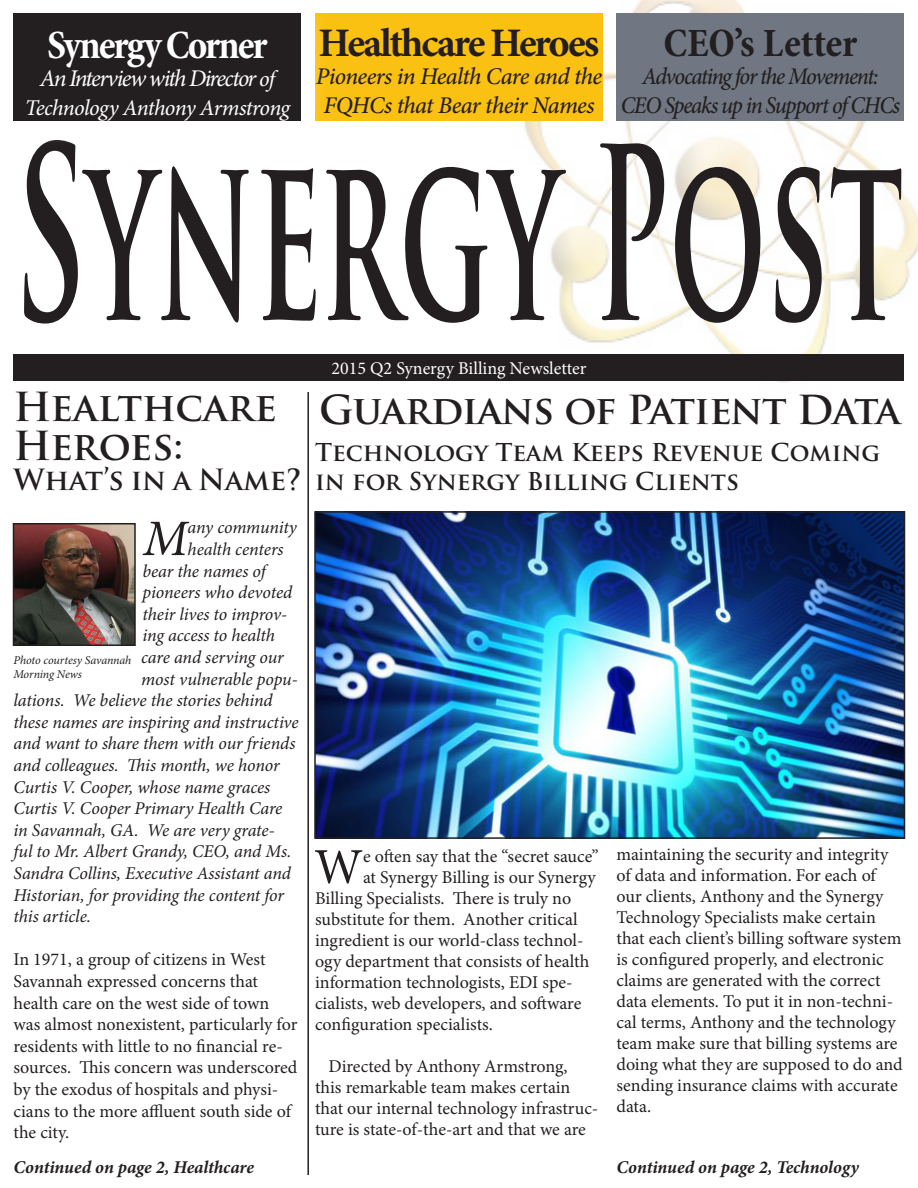
<style>
.page{position:relative;width:918px;height:1188px;background:#fff}
.page>*{position:absolute;margin:0;border:0;box-sizing:border-box;transform-origin:0 0}
.t1{font:700 234px "Trajan Pro";color:#231f20;scale:.55 1}
.t2{font:italic 51.3px "Minion Pro";color:#231f20}
.t3{font:50.25px "Minion Pro";color:#231f20}
.t4{font:700 40.5px "Minion Pro";letter-spacing:-.05em;color:#231f20}
.t5{font:700 condensed 40.5px "Minion Pro";letter-spacing:-.05em;color:#fff}
.t6{font:700 condensed 40.5px "Minion Pro";color:#231f20}
.t7{font:700 39px "Trajan Pro";letter-spacing:-.02em;color:#231f20}
.t8{font:700 39px "Trajan Pro";color:#231f20}
.t9{font:700 28.5px "Trajan Pro";color:#231f20}
.t10{font:700 24px "Trajan Pro";color:#231f20}
.t11{font:italic 500 24px "Minion Pro";letter-spacing:-.05em;color:#231f20;scale:.94 1}
.t12{font:italic 500 24px/28.5px "Minion Pro";letter-spacing:-.025em;color:#231f20;text-align:center}
.t13{font:italic 24px "Minion Pro";letter-spacing:-.07em;color:#fff}
.t14{font:italic 22.5px "Minion Pro";letter-spacing:-.03em;color:#fff}
.t15{font:18px/21px "Minion Pro";color:#231f20}
.t16{font:italic 18px "Minion Pro";letter-spacing:-.01em;color:#231f20}
.t17{font:italic 700 18px "Minion Pro";letter-spacing:-.005em;color:#231f20}
.t18{font:18px "Minion Pro";color:#fff}
.t19{font:italic 12px/14.4px "Minion Pro";letter-spacing:-.01em;color:#231f20}
.s1{font-size:22.5px}
</style>
<div class="page">
<img style="left:422px;top:0;width:496px;height:383px">
<div style="left:315px;top:14px;width:288px;height:108px;background:#fbc112"></div>
<div style="left:616px;top:14px;width:288px;height:108px;background:#707782"></div>
<div style="left:14px;top:354px;width:890px;height:27px;background:#231f20"></div>
<div style="left:0;top:0;width:327px;height:147px;background:#fff"></div>
<div style="left:14px;top:14px;width:288px;height:108px;background:#231f20"></div>
<img style="left:16px;top:526px;width:117px;height:117px">
<div style="left:13px;top:523px;width:123px;height:123px;border:2px solid #231f20"></div>
<hr style="left:307px;top:392px;width:2px;height:783px;background:#231f20">
<img style="left:317px;top:514px;width:585px;height:322px">
<div style="left:314px;top:511px;width:591px;height:328px;border:2px solid #231f20"></div>
<p class="t5" style="left:47px;top:17px;width:222px">Synergy Corner</p>
<p class="t13" style="left:40px;top:62px;width:237px">An Interview with Director <span class="s1">of</span></p>
<p class="t14" style="left:25px;top:92px;width:267px">Technology Anthony Armstrong</p>
<p class="t4" style="left:319px;top:14px;width:282px">Healthcare Heroes</p>
<p class="t12" style="left:316px;top:62px;width:288px">Pioneers in Health Care and the<br>FQHCs that Bear their Names</p>
<p class="t6" style="left:663px;top:15px;width:196px">CEO’s Letter</p>
<p class="t11" style="left:642px;top:60px;width:253px">Advocating for the Movement:</p>
<p class="t11" style="left:621px;top:89px;width:299px">CEO Speaks up in Support of CHCs</p>
<p class="t1" style="left:12px;top:89px;width:1621px">Synergy Post</p>
<p class="t8" style="left:14px;top:383px;width:265px">Healthcare</p>
<p class="t7" style="left:14px;top:422px;width:171px">Heroes:</p>
<p class="t9" style="left:14px;top:462px;width:290px">What’s in a Name?</p>
<p class="t2" style="left:143px;top:504px;width:46px">M</p>
<p class="t16" style="left:188px;top:515px;width:111px">any community</p>
<p class="t16" style="left:188px;top:537px;width:97px">health centers</p>
<p class="t16" style="left:142px;top:559px;width:125px">bear the names of</p>
<p class="t16" style="left:142px;top:580px;width:151px">pioneers who devoted</p>
<p class="t16" style="left:142px;top:602px;width:146px">their lives to improv-</p>
<p class="t16" style="left:142px;top:623px;width:134px">ing access to health</p>
<p class="t16" style="left:141px;top:645px;width:144px">care and serving our</p>
<p class="t16" style="left:141px;top:667px;width:158px">most vulnerable popu-</p>
<p class="t16" style="left:14px;top:688px;width:261px">lations. We believe the stories behind</p>
<p class="t16" style="left:14px;top:710px;width:287px">these names are inspiring and instructive</p>
<p class="t16" style="left:14px;top:731px;width:283px">and want to share them with our friends</p>
<p class="t16" style="left:14px;top:753px;width:268px">and colleagues. This month, we honor</p>
<p class="t16" style="left:14px;top:775px;width:258px">Curtis V. Cooper, whose name graces</p>
<p class="t16" style="left:14px;top:796px;width:270px">Curtis V. Cooper Primary Health Care</p>
<p class="t16" style="left:14px;top:818px;width:263px">in Savannah, GA. We are very grate-</p>
<p class="t16" style="left:14px;top:839px;width:279px">ful to Mr. Albert Grandy, CEO, and Ms.</p>
<p class="t16" style="left:14px;top:861px;width:279px">Sandra Collins, Executive Assistant and</p>
<p class="t16" style="left:14px;top:883px;width:272px">Historian, for providing the content for</p>
<p class="t16" style="left:14px;top:904px;width:79px">this article.</p>
<p class="t15" style="left:14px;top:949px;width:285px;line-height:21.6px">In 1971, a group of citizens in West Savannah expressed concerns that health care on the west side of town was almost nonexistent, particularly for residents with little to no financial re&shy;sources. This concern was underscored by the exodus of hospitals and physi&shy;cians to the more affluent south side of the city.</p>
<p class="t17" style="left:14px;top:1154px;width:242px">Continued on page 2, Healthcare</p>
<p class="t19" style="left:14px;top:653px;width:119px">Photo courtesy Savannah<br>Morning News</p>
<p class="t18" style="left:332px;top:356px;width:256px">2015 Q2 Synergy Billing Newsletter</p>
<p class="t7" style="left:319px;top:385px;width:583px">Guardians of Patient Data</p>
<p class="t10" style="left:315px;top:438px;width:567px">Technology Team Keeps Revenue Coming</p>
<p class="t10" style="left:315px;top:467px;width:426px">in for Synergy Billing Clients</p>
<p class="t3" style="left:314px;top:833px;width:50px">W</p>
<p class="t15" style="left:363px;top:846px;width:237px">e often say that the “secret sauce”</p>
<p class="t15" style="left:363px;top:867px;width:234px">at Synergy Billing is our Synergy</p>
<p class="t15" style="left:315px;top:888px;width:258px">Billing Specialists. There is truly no</p>
<p class="t15" style="left:315px;top:909px;width:264px">substitute for them. Another critical</p>
<p class="t15" style="left:315px;top:930px;width:270px">ingredient is our world-class technol-</p>
<p class="t15" style="left:315px;top:951px;width:276px">ogy department that consists of health</p>
<p class="t15" style="left:315px;top:972px;width:259px">information technologists, EDI spe-</p>
<p class="t15" style="left:315px;top:993px;width:268px">cialists, web developers, and software</p>
<p class="t15" style="left:315px;top:1014px;width:179px">configuration specialists.</p>
<p class="t15" style="left:315px;top:1056px;width:285px;text-indent:14px">Directed by Anthony Armstrong, this remarkable team makes certain that our internal technology infrastruc&shy;ture is state-of-the-art and that we are</p>
<p class="t15" style="left:616px;top:844px;width:288px">maintaining the security and integrity of data and information. For each of our clients, Anthony and the Synergy Technology Specialists make certain that each client’s billing software system is configured properly, and electronic claims are generated with the correct data elements. To put it in non-techni&shy;cal terms, Anthony and the technology team make sure that billing systems are doing what they are supposed to do and sending insurance claims with accurate data.</p>
<p class="t17" style="left:616px;top:1154px;width:244px">Continued on page 2, Technology</p>
</div>
